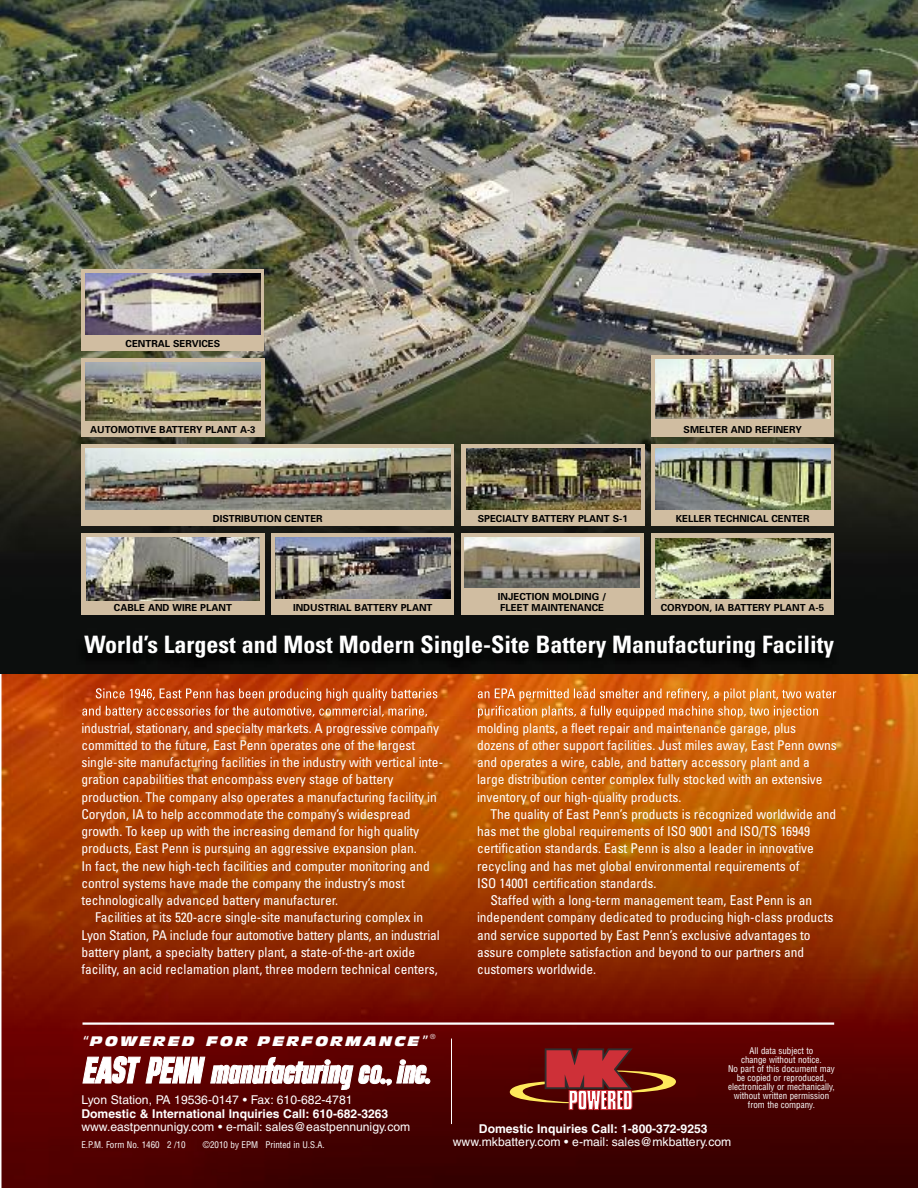
<style>
.page{position:relative;width:918px;height:1188px;background:#fff}
.page>*{position:absolute;margin:0;border:0;box-sizing:border-box;transform-origin:0 0}
.t1{font:700 condensed 24px "Univers";color:#fff}
.t2{font:condensed 13.5px/17.2px "Univers";letter-spacing:-.005em;color:#fff}
.t3{font:italic 13.5px "Antique Olive Nord";letter-spacing:.18em;color:#fff}
.t4{font:12.15px "Helvetica";color:#fff}
.t5{font:700 12.15px "Helvetica";color:#fff}
.t6{font:700 9.6px/11.6px "Univers";color:#000}
.t7{font:condensed 9px/9px "Helvetica";color:#fff;text-align:center}
.t8{font:condensed 6.75px "Helvetica";color:#fff}
.s1{font-family:"Antique Oli T";font-size:18px}
</style>
<div class="page">
<img style="left:2px;top:674px;width:916px;height:514px">
<img style="left:0;top:0;width:918px;height:674px">
<div style="left:651px;top:355px;width:183px;height:82px;background:#d0bda1"></div>
<img style="left:655px;top:360px;width:175px;height:59px">
<div style="left:271px;top:533px;width:183px;height:82px;background:#d0bda1"></div>
<img style="left:275px;top:537px;width:175px;height:61px">
<div style="left:81px;top:358px;width:184px;height:79px;background:#d0bda1"></div>
<img style="left:85px;top:363px;width:175px;height:58px">
<div style="left:461px;top:444px;width:183px;height:82px;background:#d0bda1"></div>
<img style="left:466px;top:448px;width:174px;height:62px">
<div style="left:81px;top:270px;width:183px;height:81px;background:#d0bda1"></div>
<img style="left:86px;top:274px;width:174px;height:60px">
<div style="left:81px;top:533px;width:184px;height:82px;background:#d0bda1"></div>
<img style="left:86px;top:538px;width:174px;height:62px">
<div style="left:461px;top:533px;width:183px;height:82px;background:#d0bda1"></div>
<img style="left:465px;top:538px;width:175px;height:50px">
<div style="left:81px;top:444px;width:373px;height:82px;background:#d0bda1"></div>
<img style="left:86px;top:448px;width:364px;height:61px">
<img style="left:63px;top:629px;width:792px;height:87px">
<img style="left:478px;top:688px;width:104px;height:13px">
<img style="left:478px;top:706px;width:90px;height:10px">
<img style="left:96px;top:688px;width:102px;height:12px">
<img style="left:82px;top:706px;width:90px;height:10px">
<div style="left:651px;top:534px;width:183px;height:81px;background:#d0bda1"></div>
<img style="left:655px;top:538px;width:175px;height:61px">
<hr style="left:82px;top:1022px;width:752px;height:3px;background:#fff">
<svg style="left:510px;top:1043px;width:166px;height:67px;background:#872c25"></svg>
<hr style="left:451px;top:1039px;width:1px;height:85px;background:#fff">
<svg style="left:83px;top:1056px;width:57px;height:27px"></svg>
<svg style="left:146px;top:1057px;width:59px;height:26px"></svg>
<svg style="left:211px;top:1057px;width:219px;height:33px"></svg>
<div style="left:651px;top:444px;width:183px;height:82px;background:#d0bda1"></div>
<img style="left:655px;top:448px;width:175px;height:62px">
<p class="t6" style="left:126px;top:339px;width:96px">CENTRAL SERVICES</p>
<p class="t6" style="left:90px;top:425px;width:167px">AUTOMOTIVE BATTERY PLANT A-3</p>
<p class="t6" style="left:213px;top:514px;width:111px">DISTRIBUTION CENTER</p>
<p class="t6" style="left:478px;top:514px;width:152px">SPECIALTY BATTERY PLANT S-1</p>
<p class="t6" style="left:114px;top:603px;width:119px">CABLE AND WIRE PLANT</p>
<p class="t6" style="left:498px;top:591px;width:110px">INJECTION MOLDING /<br>FLEET MAINTENANCE</p>
<p class="t6" style="left:293px;top:603px;width:141px">INDUSTRIAL BATTERY PLANT</p>
<p class="t6" style="left:684px;top:425px;width:120px">SMELTER AND REFINERY</p>
<p class="t6" style="left:676px;top:514px;width:135px">KELLER TECHNICAL CENTER</p>
<p class="t6" style="left:661px;top:603px;width:165px">CORYDON, IA BATTERY PLANT A-5</p>
<h1 class="t1" style="left:84px;top:636px;width:751px">World’s Largest and Most Modern Single-Site Battery Manufacturing Facility</h1>
<p class="t2" style="left:81px;top:720px;width:363px">industrial, stationary, and specialty markets. A progressive company committed to the future, East Penn operates one of the largest single-site manufacturing facilities in the industry with vertical inte&shy;gration capabilities that encompass every stage of battery production. The company also operates a manufacturing facility in Corydon, IA to help accommodate the company’s widespread growth. To keep up with the increasing demand for high quality products, East Penn is pursuing an aggressive expansion plan.<br>In fact, the new high-tech facilities and computer monitoring and control systems have made the company the industry’s most technologically advanced battery manufacturer.</p>
<p class="t2" style="left:82px;top:910px;width:360px;text-indent:13px">Facilities at its 520-acre single-site manufacturing complex in Lyon Station, PA include four automotive battery plants, an industrial battery plant, a specialty battery plant, a state-of-the-art oxide facility, an acid reclamation plant, three modern technical centers,</p>
<p class="t2" style="left:477px;top:720px;width:361px">molding plants, a fleet repair and maintenance garage, plus dozens of other support facilities. Just miles away, East Penn owns and operates a wire, cable, and battery accessory plant and a large distribution center complex fully stocked with an extensive inventory of our high-quality products.</p>
<p class="t2" style="left:491px;top:807px;width:347px">The quality of East Penn’s products is recognized worldwide and</p>
<p class="t2" style="left:477px;top:824px;width:335px">has met the global requirements of ISO 9001 and ISO/TS 16949</p>
<p class="t2" style="left:477px;top:841px;width:338px">certification standards. East Penn is also a leader in innovative</p>
<p class="t2" style="left:477px;top:858px;width:324px">recycling and has met global environmental requirements of</p>
<p class="t2" style="left:477px;top:876px;width:181px">ISO 14001 certification standards.</p>
<p class="t2" style="left:491px;top:893px;width:323px">Staffed with a long-term management team, East Penn is an</p>
<p class="t2" style="left:477px;top:910px;width:358px">independent company dedicated to producing high-class products</p>
<p class="t2" style="left:477px;top:927px;width:335px">and service supported by East Penn’s exclusive advantages to</p>
<p class="t2" style="left:477px;top:945px;width:329px">assure complete satisfaction and beyond to our partners and</p>
<p class="t2" style="left:477px;top:962px;width:121px">customers worldwide.</p>
<p class="t3" style="left:82px;top:1036px;width:346px"><span class="s1">“</span>POWERED FOR PERFORMANCE<span class="s1">”</span></p>
<p class="t8" style="left:430px;top:1034px;width:7px">®</p>
<p class="t7" style="left:728px;top:1047px;width:108px">All data subject to<br>change without notice.<br>No part of this document may be copied or reproduced, electronically or mechanically, without written permission from the company.</p>
<p class="t4" style="left:81px;top:1096px;width:273px">Lyon Station, PA 19536-0147 • Fax: 610-682-4781</p>
<p class="t5" style="left:81px;top:1109px;width:308px">Domestic &amp; International Inquiries Call: 610-682-3263</p>
<p class="t4" style="left:81px;top:1123px;width:330px">www.eastpennunigy.com • e-mail: sales@eastpennunigy.com</p>
<p class="t5" style="left:479px;top:1124px;width:230px">Domestic Inquiries Call: 1-800-372-9253</p>
<p class="t4" style="left:453px;top:1138px;width:280px">www.mkbattery.com • e-mail: sales@mkbattery.com</p>
<p class="t7" style="left:81px;top:1141px;width:106px">E.P.M. Form No. 1460 2 /10</p>
<p class="t7" style="left:203px;top:1141px;width:123px">©2010 by EPM Printed in U.S.A.</p>
</div>
